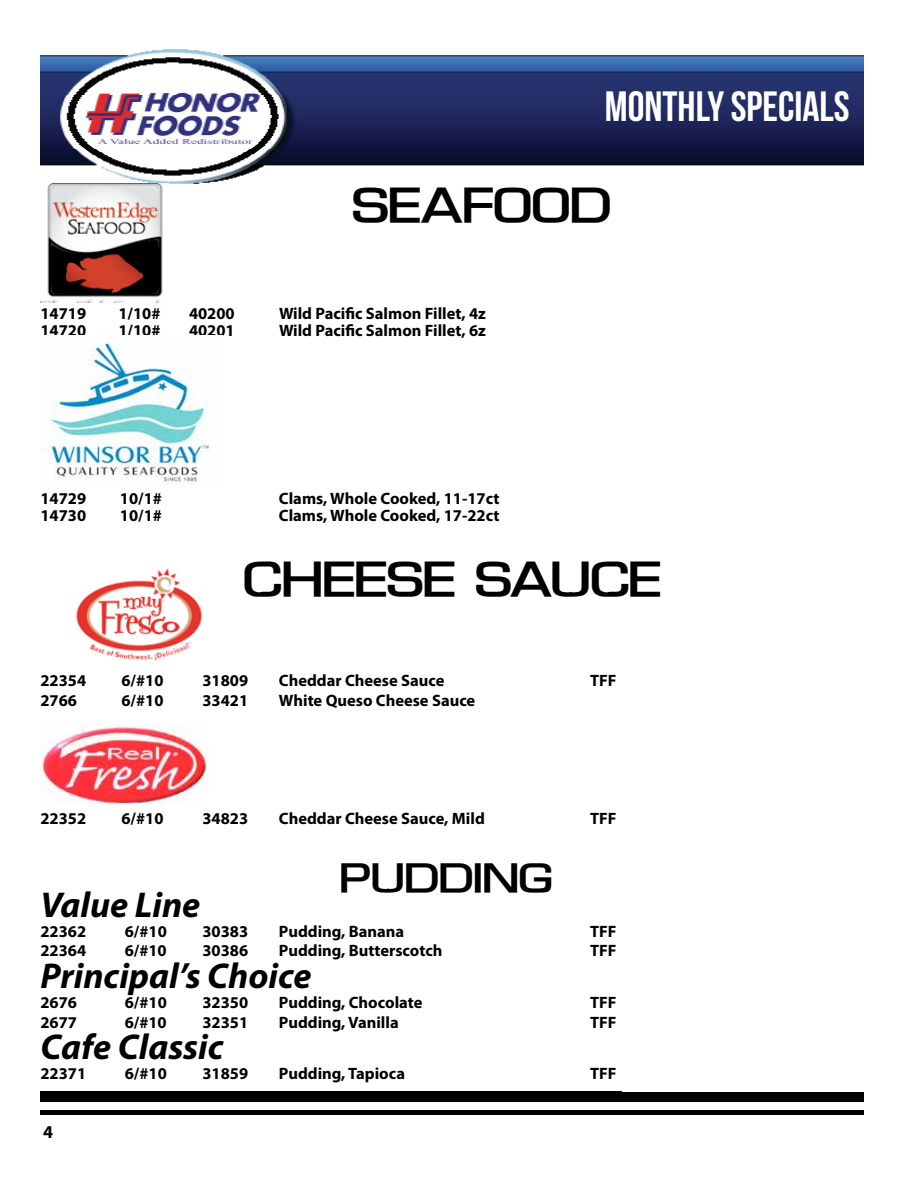
<style>
.page{position:relative;width:918px;height:1188px;background:#fff}
.page>*{position:absolute;margin:0;border:0;box-sizing:border-box;transform-origin:0 0}
.t1{font:700 45px "Eurasia Extended";letter-spacing:-.005em;color:#000}
.t2{font:42.3px "Bebas Neue";color:#fff}
.t3{font:700 37.5px "Eurasia Extended";letter-spacing:-.025em;color:#000}
.t4{font:italic 700 36px "Myriad Pro";color:#000}
.t5{font:700 18px "Myriad Pro";color:#000}
.t6{font:700 16.5px "Myriad Pro";color:#000}
</style>
<div class="page">
<img style="left:41px;top:49px;width:823px;height:135px">
<div style="left:40px;top:1092px;width:824px;height:10px;background:#000"></div>
<hr style="left:40px;top:1110px;width:824px;height:4px;background:#000">
<img style="left:40px;top:183px;width:128px;height:120px">
<img style="left:47px;top:336px;width:162px;height:148px">
<img style="left:76px;top:568px;width:126px;height:93px">
<img style="left:40px;top:724px;width:169px;height:81px">
<h2 class="t2" style="left:605px;top:83px;width:246px">MONTHLY SPECIALS</h2>
<h1 class="t1" style="left:352px;top:176px;width:261px">SEAFOOD</h1>
<p class="t6" style="left:40px;top:303px;width:47px">14719</p>
<p class="t6" style="left:118px;top:303px;width:44px">1/10#</p>
<p class="t6" style="left:189px;top:303px;width:47px">40200</p>
<p class="t6" style="left:279px;top:303px;width:208px">Wild Pacific Salmon Fillet, 4z</p>
<p class="t6" style="left:41px;top:319px;width:47px">14720</p>
<p class="t6" style="left:118px;top:319px;width:44px">1/10#</p>
<p class="t6" style="left:189px;top:319px;width:47px">40201</p>
<p class="t6" style="left:279px;top:319px;width:208px">Wild Pacific Salmon Fillet, 6z</p>
<p class="t6" style="left:40px;top:488px;width:47px">14729</p>
<p class="t6" style="left:120px;top:488px;width:44px">10/1#</p>
<p class="t6" style="left:279px;top:488px;width:222px">Clams, Whole Cooked, 11-17ct</p>
<p class="t6" style="left:40px;top:504px;width:47px">14730</p>
<p class="t6" style="left:120px;top:504px;width:44px">10/1#</p>
<p class="t6" style="left:279px;top:504px;width:222px">Clams, Whole Cooked, 17-22ct</p>
<h1 class="t1" style="left:243px;top:550px;width:420px">CHEESE SAUCE</h1>
<p class="t6" style="left:40px;top:669px;width:47px">22354</p>
<p class="t6" style="left:121px;top:669px;width:44px">6/#10</p>
<p class="t6" style="left:202px;top:669px;width:47px">31809</p>
<p class="t6" style="left:279px;top:669px;width:167px">Cheddar Cheese Sauce</p>
<p class="t6" style="left:590px;top:669px;width:28px">TFF</p>
<p class="t6" style="left:40px;top:689px;width:38px">2766</p>
<p class="t6" style="left:121px;top:689px;width:44px">6/#10</p>
<p class="t6" style="left:202px;top:689px;width:47px">33421</p>
<p class="t6" style="left:279px;top:689px;width:198px">White Queso Cheese Sauce</p>
<p class="t6" style="left:40px;top:808px;width:47px">22352</p>
<p class="t6" style="left:121px;top:808px;width:44px">6/#10</p>
<p class="t6" style="left:202px;top:808px;width:47px">34823</p>
<p class="t6" style="left:279px;top:808px;width:207px">Cheddar Cheese Sauce, Mild</p>
<p class="t6" style="left:590px;top:808px;width:28px">TFF</p>
<h3 class="t3" style="left:339px;top:854px;width:214px">PUDDING</h3>
<h3 class="t4" style="left:40px;top:881px;width:161px">Value Line</h3>
<p class="t6" style="left:40px;top:920px;width:47px">22362</p>
<p class="t6" style="left:125px;top:920px;width:44px">6/#10</p>
<p class="t6" style="left:202px;top:920px;width:47px">30383</p>
<p class="t6" style="left:279px;top:920px;width:127px">Pudding, Banana</p>
<p class="t6" style="left:590px;top:920px;width:28px">TFF</p>
<p class="t6" style="left:40px;top:940px;width:47px">22364</p>
<p class="t6" style="left:125px;top:940px;width:44px">6/#10</p>
<p class="t6" style="left:202px;top:940px;width:47px">30386</p>
<p class="t6" style="left:279px;top:940px;width:165px">Pudding, Butterscotch</p>
<p class="t6" style="left:590px;top:940px;width:28px">TFF</p>
<h3 class="t4" style="left:40px;top:952px;width:273px">Principal’s Choice</h3>
<p class="t6" style="left:40px;top:991px;width:38px">2676</p>
<p class="t6" style="left:125px;top:991px;width:44px">6/#10</p>
<p class="t6" style="left:202px;top:991px;width:47px">32350</p>
<p class="t6" style="left:279px;top:991px;width:145px">Pudding, Chocolate</p>
<p class="t6" style="left:590px;top:991px;width:28px">TFF</p>
<p class="t6" style="left:40px;top:1011px;width:38px">2677</p>
<p class="t6" style="left:125px;top:1011px;width:44px">6/#10</p>
<p class="t6" style="left:202px;top:1011px;width:47px">32351</p>
<p class="t6" style="left:279px;top:1011px;width:121px">Pudding, Vanilla</p>
<p class="t6" style="left:590px;top:1011px;width:28px">TFF</p>
<h3 class="t4" style="left:40px;top:1023px;width:184px">Cafe Classic</h3>
<p class="t6" style="left:40px;top:1062px;width:47px">22371</p>
<p class="t6" style="left:125px;top:1062px;width:44px">6/#10</p>
<p class="t6" style="left:202px;top:1062px;width:47px">31859</p>
<p class="t6" style="left:279px;top:1062px;width:128px">Pudding, Tapioca</p>
<p class="t6" style="left:590px;top:1062px;width:28px">TFF</p>
<p class="t5" style="left:43px;top:1120px;width:11px">4</p>
</div>
